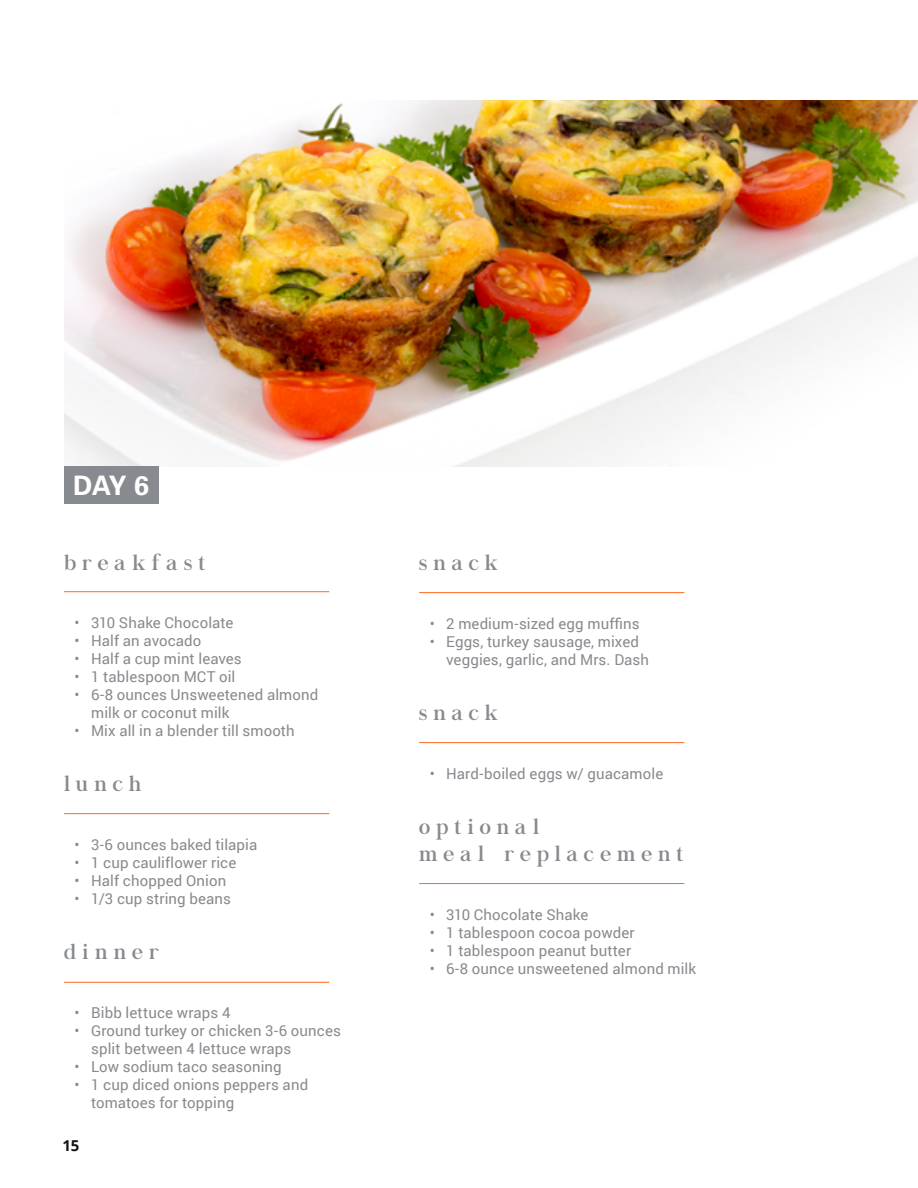
<style>
.page{position:relative;width:918px;height:1188px;background:#fff}
.page>*{position:absolute;margin:0;border:0;box-sizing:border-box;transform-origin:0 0}
.t1{font:700 26.85px "Univers";color:#fff}
.t2{font:21.15px/27px "Chapaza";letter-spacing:.28em;color:#878a8e}
.t3{font:15px/18px "Roboto";letter-spacing:.01em;color:#878a8e}
.t4{font:700 15px "Open Sans";color:#151515}
</style>
<div class="page">
<hr style="left:64px;top:591px;width:265px;height:1px;background:#ff681e">
<hr style="left:419px;top:592px;width:265px;height:1px;background:#ff681e">
<hr style="left:64px;top:813px;width:265px;height:1px;background:#ff681e">
<hr style="left:419px;top:742px;width:265px;height:1px;background:#ff681e">
<hr style="left:64px;top:982px;width:265px;height:1px;background:#ff681e">
<hr style="left:419px;top:883px;width:265px;height:1px;background:#ff681e">
<img style="left:64px;top:100px;width:854px;height:366px">
<div style="left:64px;top:466px;width:94px;height:38px;background:#878a8e"></div>
<h1 class="t1" style="left:73px;top:469px;width:77px">DAY 6</h1>
<h2 class="t2" style="left:64px;top:549px;width:143px">breakfast</h2>
<p class="t3" style="left:75px;top:613px;width:160px">• 310 Shake Chocolate</p>
<p class="t3" style="left:75px;top:631px;width:128px">• Half an avocado</p>
<p class="t3" style="left:75px;top:649px;width:169px">• Half a cup mint leaves</p>
<p class="t3" style="left:75px;top:667px;width:162px">• 1 tablespoon MCT oil</p>
<p class="t3" style="left:91px;top:685px;width:229px;text-indent:-16px">• 6-8 ounces Unsweetened almond milk or coconut milk</p>
<p class="t3" style="left:75px;top:721px;width:222px">• Mix all in a blender till smooth</p>
<h2 class="t2" style="left:64px;top:770px;width:79px">lunch</h2>
<p class="t3" style="left:75px;top:835px;width:184px">• 3-6 ounces baked tilapia</p>
<p class="t3" style="left:75px;top:853px;width:163px">• 1 cup cauliflower rice</p>
<p class="t3" style="left:75px;top:871px;width:153px">• Half chopped Onion</p>
<p class="t3" style="left:75px;top:889px;width:158px">• 1/3 cup string beans</p>
<h2 class="t2" style="left:64px;top:939px;width:96px">dinner</h2>
<p class="t3" style="left:75px;top:1003px;width:157px">• Bibb lettuce wraps 4</p>
<p class="t3" style="left:91px;top:1021px;width:251px;text-indent:-16px">• Ground turkey or chicken 3-6 ounces split between 4 lettuce wraps</p>
<p class="t3" style="left:75px;top:1057px;width:209px">• Low sodium taco seasoning</p>
<p class="t3" style="left:91px;top:1075px;width:219px;text-indent:-16px">• 1 cup diced onions peppers and tomatoes for topping</p>
<p class="t4" style="left:63px;top:1135px;width:18px">15</p>
<h2 class="t2" style="left:419px;top:549px;width:80px">snack</h2>
<p class="t3" style="left:430px;top:614px;width:211px">• 2 medium-sized egg muffins</p>
<p class="t3" style="left:446px;top:632px;width:204px;text-indent:-16px">• Eggs, turkey sausage, mixed veggies, garlic, and Mrs. Dash</p>
<h2 class="t2" style="left:419px;top:699px;width:80px">snack</h2>
<p class="t3" style="left:430px;top:764px;width:235px">• Hard-boiled eggs w/ guacamole</p>
<h2 class="t2" style="left:419px;top:813px;width:266px">optional<br>meal replacement</h2>
<p class="t3" style="left:430px;top:905px;width:160px">• 310 Chocolate Shake</p>
<p class="t3" style="left:430px;top:923px;width:206px">• 1 tablespoon cocoa powder</p>
<p class="t3" style="left:430px;top:941px;width:203px">• 1 tablespoon peanut butter</p>
<p class="t3" style="left:430px;top:959px;width:268px">• 6-8 ounce unsweetened almond milk</p>
</div>
